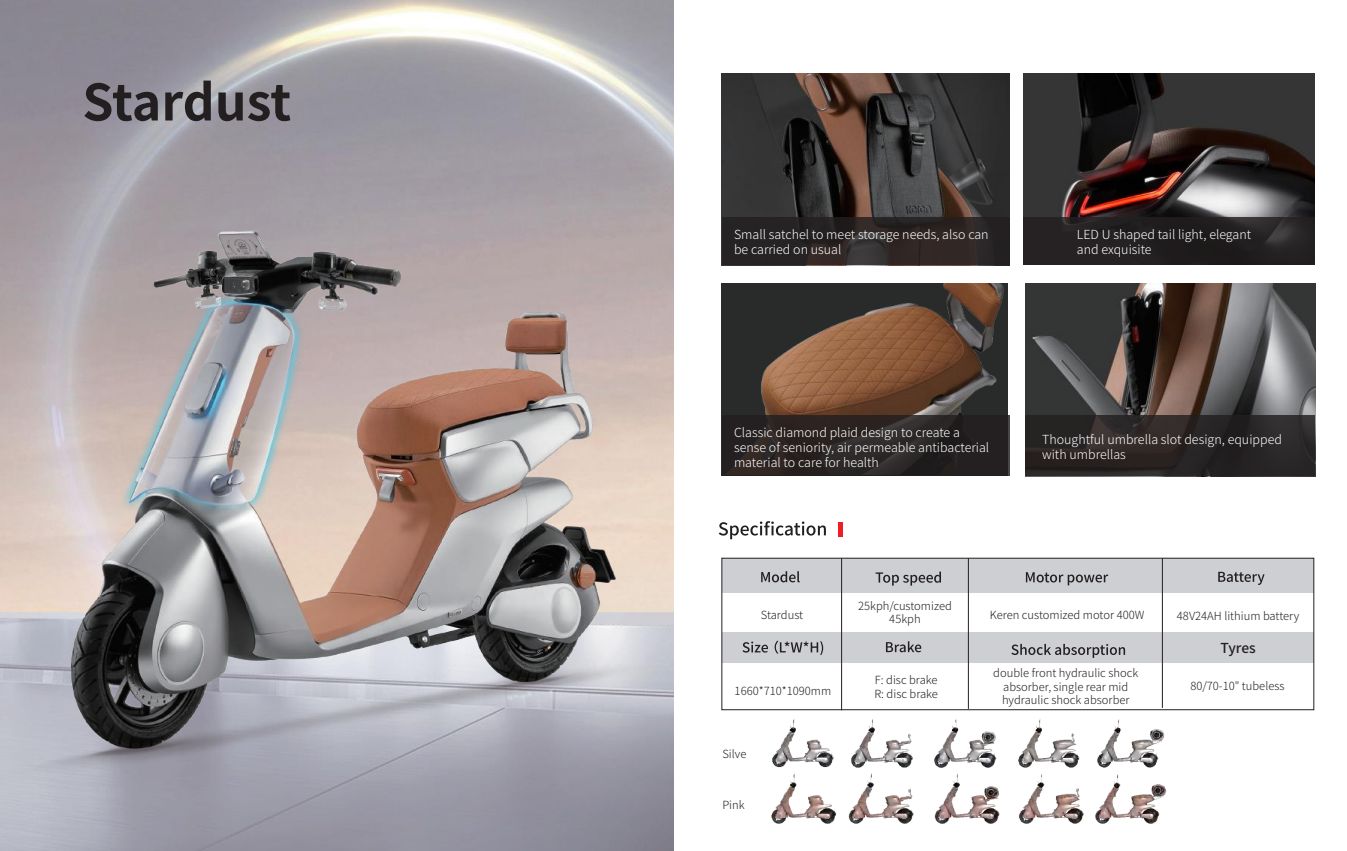
<style>
.page{position:relative;width:1347px;height:851px;background:#fff}
.page>*{position:absolute;margin:0;border:0;box-sizing:border-box;transform-origin:0 0}
.t1{font:700 50px "Source Han Sans CN";letter-spacing:-.01em;color:#231f20}
.t2{font:500 13.75px "Source Han Sans CN";letter-spacing:-.005em;color:#231f20}
.t3{font:300 12.5px/15px "Source Han Sans CN";color:#fff}
.t4{font:300 11.25px/13.5px "Source Han Sans CN";color:#231f20;text-align:center}
</style>
<div class="page">
<img style="left:721px;top:284px;width:286px;height:190px">
<img style="left:1025px;top:284px;width:290px;height:131px">
<div style="left:722px;top:558px;width:591px;height:34px;background:#cdcfd2"></div>
<svg style="left:718px;top:521px;width:108px;height:18px"></svg>
<svg style="left:761px;top:571px;width:38px;height:11px"></svg>
<svg style="left:875px;top:571px;width:66px;height:14px"></svg>
<svg style="left:1025px;top:572px;width:83px;height:13px"></svg>
<svg style="left:1218px;top:571px;width:46px;height:14px"></svg>
<div style="left:722px;top:632px;width:591px;height:31px;background:#cdcfd2"></div>
<svg style="left:742px;top:641px;width:26px;height:11px"></svg>
<svg style="left:774px;top:640px;width:49px;height:15px"></svg>
<svg style="left:886px;top:641px;width:35px;height:11px"></svg>
<svg style="left:1011px;top:643px;width:114px;height:14px"></svg>
<img style="left:772px;top:719px;width:392px;height:48px">
<img style="left:771px;top:773px;width:396px;height:50px">
<div style="left:838px;top:522px;width:5px;height:14px;background:#ee1d23"></div>
<hr style="left:1162px;top:558px;width:1px;height:149px;background:#231f20">
<div style="left:721px;top:558px;width:592px;height:151px;border:1px solid #231f20"></div>
<hr style="left:968px;top:558px;width:1px;height:150px;background:#231f20">
<hr style="left:841px;top:558px;width:1px;height:152px;background:#231f20">
<img style="left:721px;top:73px;width:289px;height:192px">
<svg style="left:722px;top:415px;width:287px;height:61px;fill:#292221"></svg>
<div style="left:722px;top:217px;width:287px;height:48px;background:#231f20"></div>
<div style="left:1025px;top:415px;width:290px;height:61px;background:#231f20"></div>
<img style="left:1023px;top:73px;width:291px;height:144px">
<div style="left:1023px;top:217px;width:291px;height:48px;background:#231f20"></div>
<img style="left:8px;top:158px;width:663px;height:662px">
<h1 class="t1" style="left:82px;top:74px;width:210px">Stardust</h1>
<p class="t3" style="left:734px;top:227px;width:256px">Small satchel to meet storage needs, also can be carried on usual</p>
<p class="t3" style="left:1076px;top:227px;width:176px">LED U shaped tail light, elegant and exquisite</p>
<p class="t3" style="left:734px;top:424px;width:257px">Classic diamond plaid design to create a sense of seniority, air permeable antibacterial material to care for health</p>
<p class="t3" style="left:1042px;top:432px;width:241px">Thoughtful umbrella slot design, equipped with umbrellas</p>
<p class="t4" style="left:761px;top:607px;width:44px">Stardust</p>
<p class="t4" style="left:734px;top:684px;width:98px">1660*710*1090mm</p>
<p class="t4" style="left:722px;top:747px;width:25px">Silve</p>
<p class="t4" style="left:722px;top:798px;width:24px">Pink</p>
<p class="t4" style="left:858px;top:598px;width:95px">25kph/customized<br>45kph</p>
<p class="t4" style="left:989px;top:608px;width:156px">Keren customized motor 400W</p>
<p class="t4" style="left:1177px;top:609px;width:124px">48V24AH lithium battery</p>
<p class="t4" style="left:874px;top:673px;width:65px;text-align:left">F: disc brake<br>R: disc brake</p>
<p class="t4" style="left:993px;top:666px;width:146px">double front hydraulic shock absorber, single rear mid hydraulic shock absorber</p>
<p class="t2" style="left:1220px;top:639px;width:37px">Tyres</p>
<p class="t4" style="left:1190px;top:679px;width:96px">80/70-10" tubeless</p>
</div>
